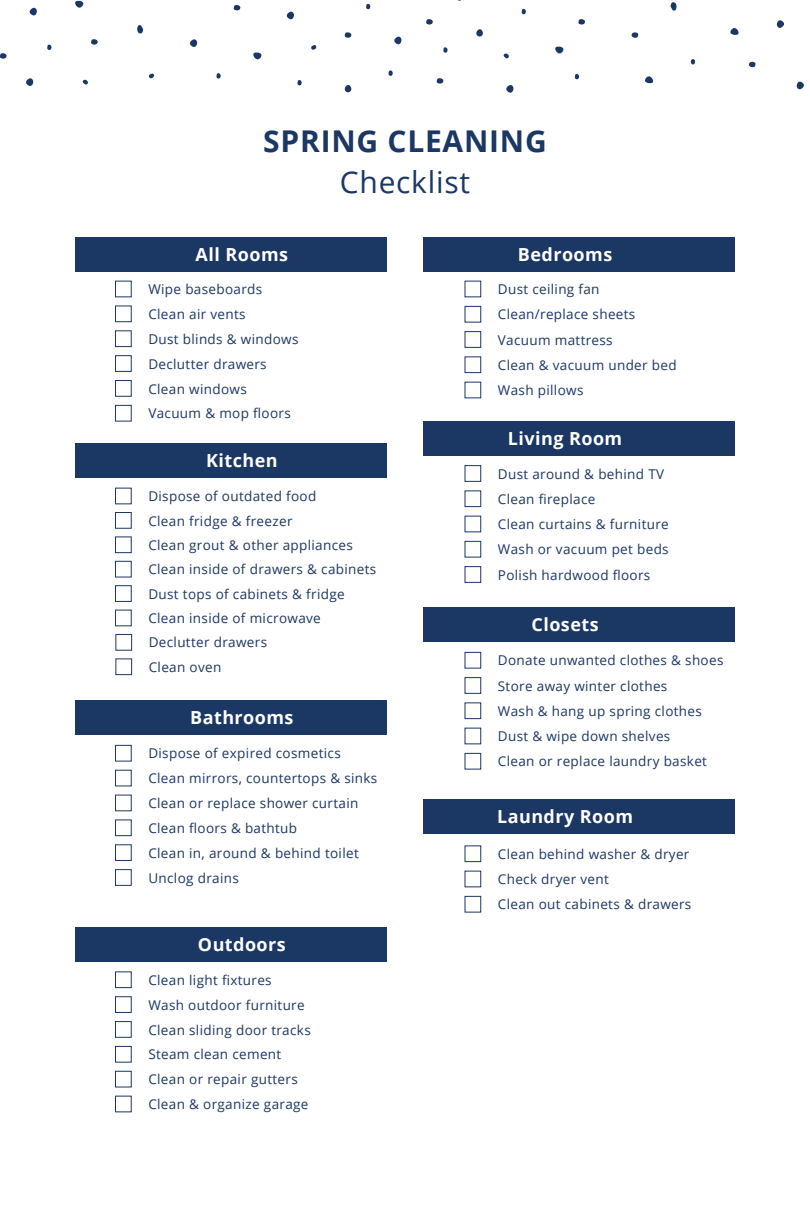
<style>
.page{position:relative;width:810px;height:1212px;background:#fff}
.page>*{position:absolute;margin:0;border:0;box-sizing:border-box;transform-origin:0 0}
.t1{font:700 30px "Open Sans";letter-spacing:.025em;color:#1b3764}
.t2{font:30px "Open Sans";letter-spacing:.025em;color:#1b3764}
.t3{font:700 18px "Open Sans";letter-spacing:.025em;color:#fff}
.t4{font:13.5px/24.8px "Open Sans";letter-spacing:.025em;color:#1b3764}
</style>
<div class="page">
<div style="left:75px;top:238px;width:311px;height:34px;background:#1b3764"></div>
<div style="left:424px;top:238px;width:311px;height:34px;background:#1b3764"></div>
<div style="left:75px;top:443px;width:311px;height:35px;background:#1b3764"></div>
<div style="left:424px;top:422px;width:311px;height:34px;background:#1b3764"></div>
<div style="left:75px;top:700px;width:311px;height:35px;background:#1b3764"></div>
<div style="left:424px;top:608px;width:311px;height:34px;background:#1b3764"></div>
<div style="left:75px;top:927px;width:311px;height:35px;background:#1b3764"></div>
<div style="left:424px;top:800px;width:311px;height:34px;background:#1b3764"></div>
<div style="left:115px;top:281px;width:17px;height:16px;border:1px solid #1b3764"></div>
<div style="left:115px;top:306px;width:17px;height:16px;border:1px solid #1b3764"></div>
<div style="left:115px;top:330px;width:17px;height:17px;border:1px solid #1b3764"></div>
<div style="left:115px;top:355px;width:17px;height:17px;border:1px solid #1b3764"></div>
<div style="left:115px;top:380px;width:17px;height:17px;border:1px solid #1b3764"></div>
<div style="left:115px;top:405px;width:17px;height:17px;border:1px solid #1b3764"></div>
<div style="left:115px;top:745px;width:17px;height:16px;border:1px solid #1b3764"></div>
<div style="left:115px;top:770px;width:17px;height:16px;border:1px solid #1b3764"></div>
<div style="left:115px;top:795px;width:17px;height:16px;border:1px solid #1b3764"></div>
<div style="left:115px;top:820px;width:17px;height:16px;border:1px solid #1b3764"></div>
<div style="left:115px;top:844px;width:17px;height:17px;border:1px solid #1b3764"></div>
<div style="left:115px;top:869px;width:17px;height:17px;border:1px solid #1b3764"></div>
<div style="left:115px;top:971px;width:17px;height:17px;border:1px solid #1b3764"></div>
<div style="left:115px;top:996px;width:17px;height:17px;border:1px solid #1b3764"></div>
<div style="left:115px;top:1021px;width:17px;height:17px;border:1px solid #1b3764"></div>
<div style="left:115px;top:1046px;width:17px;height:17px;border:1px solid #1b3764"></div>
<div style="left:115px;top:1071px;width:17px;height:16px;border:1px solid #1b3764"></div>
<div style="left:115px;top:1096px;width:17px;height:16px;border:1px solid #1b3764"></div>
<div style="left:115px;top:488px;width:17px;height:16px;border:1px solid #1b3764"></div>
<div style="left:115px;top:512px;width:17px;height:17px;border:1px solid #1b3764"></div>
<div style="left:115px;top:537px;width:17px;height:16px;border:1px solid #1b3764"></div>
<div style="left:115px;top:561px;width:17px;height:16px;border:1px solid #1b3764"></div>
<div style="left:115px;top:585px;width:17px;height:17px;border:1px solid #1b3764"></div>
<div style="left:115px;top:610px;width:17px;height:16px;border:1px solid #1b3764"></div>
<div style="left:116px;top:634px;width:16px;height:17px;border:1px solid #1b3764"></div>
<div style="left:116px;top:658px;width:16px;height:17px;border:1px solid #1b3764"></div>
<div style="left:465px;top:281px;width:16px;height:16px;border:1px solid #1b3764"></div>
<div style="left:465px;top:306px;width:16px;height:16px;border:1px solid #1b3764"></div>
<div style="left:465px;top:331px;width:16px;height:17px;border:1px solid #1b3764"></div>
<div style="left:465px;top:356px;width:16px;height:17px;border:1px solid #1b3764"></div>
<div style="left:465px;top:382px;width:16px;height:16px;border:1px solid #1b3764"></div>
<div style="left:465px;top:465px;width:16px;height:17px;border:1px solid #1b3764"></div>
<div style="left:465px;top:490px;width:16px;height:17px;border:1px solid #1b3764"></div>
<div style="left:465px;top:516px;width:16px;height:16px;border:1px solid #1b3764"></div>
<div style="left:465px;top:541px;width:16px;height:16px;border:1px solid #1b3764"></div>
<div style="left:465px;top:566px;width:16px;height:17px;border:1px solid #1b3764"></div>
<div style="left:465px;top:652px;width:16px;height:16px;border:1px solid #1b3764"></div>
<div style="left:465px;top:677px;width:16px;height:17px;border:1px solid #1b3764"></div>
<div style="left:465px;top:702px;width:16px;height:17px;border:1px solid #1b3764"></div>
<div style="left:465px;top:728px;width:16px;height:16px;border:1px solid #1b3764"></div>
<div style="left:465px;top:753px;width:16px;height:17px;border:1px solid #1b3764"></div>
<div style="left:465px;top:845px;width:16px;height:17px;border:1px solid #1b3764"></div>
<div style="left:465px;top:871px;width:16px;height:16px;border:1px solid #1b3764"></div>
<div style="left:465px;top:896px;width:16px;height:16px;border:1px solid #1b3764"></div>
<svg style="left:555px;top:46px;width:9px;height:8px"></svg>
<svg style="left:75px;top:1px;width:9px;height:7px"></svg>
<svg style="left:253px;top:52px;width:9px;height:8px"></svg>
<svg style="left:506px;top:85px;width:8px;height:8px"></svg>
<svg style="left:190px;top:39px;width:8px;height:8px"></svg>
<svg style="left:29px;top:8px;width:8px;height:8px"></svg>
<svg style="left:394px;top:36px;width:8px;height:9px"></svg>
<svg style="left:286px;top:12px;width:8px;height:8px"></svg>
<svg style="left:26px;top:78px;width:8px;height:8px"></svg>
<svg style="left:344px;top:32px;width:8px;height:6px"></svg>
<svg style="left:578px;top:19px;width:7px;height:6px"></svg>
<svg style="left:436px;top:78px;width:8px;height:6px"></svg>
<svg style="left:233px;top:5px;width:8px;height:6px"></svg>
<svg style="left:137px;top:25px;width:6px;height:9px"></svg>
<div style="left:345px;top:85px;width:6px;height:7px;background:#1b3764;border-radius:3px"></div>
<div style="left:476px;top:29px;width:7px;height:8px;background:#1b3764;border-radius:3px"></div>
<svg style="left:0;top:53px;width:7px;height:6px"></svg>
<svg style="left:426px;top:19px;width:7px;height:6px"></svg>
<svg style="left:91px;top:39px;width:7px;height:6px"></svg>
<svg style="left:82px;top:80px;width:6px;height:5px"></svg>
<svg style="left:149px;top:73px;width:5px;height:5px"></svg>
<svg style="left:297px;top:80px;width:5px;height:6px"></svg>
<svg style="left:311px;top:45px;width:6px;height:5px"></svg>
<svg style="left:366px;top:3px;width:4px;height:6px"></svg>
<svg style="left:47px;top:44px;width:5px;height:6px"></svg>
<svg style="left:503px;top:53px;width:6px;height:6px"></svg>
<svg style="left:574px;top:74px;width:5px;height:6px"></svg>
<svg style="left:443px;top:47px;width:5px;height:6px"></svg>
<svg style="left:388px;top:70px;width:5px;height:6px"></svg>
<svg style="left:216px;top:73px;width:5px;height:6px"></svg>
<svg style="left:521px;top:9px;width:5px;height:6px"></svg>
<svg style="left:645px;top:76px;width:8px;height:7px"></svg>
<svg style="left:730px;top:28px;width:9px;height:7px"></svg>
<svg style="left:776px;top:20px;width:8px;height:8px"></svg>
<svg style="left:796px;top:81px;width:8px;height:8px"></svg>
<svg style="left:671px;top:2px;width:6px;height:9px"></svg>
<svg style="left:749px;top:62px;width:7px;height:6px"></svg>
<svg style="left:631px;top:32px;width:8px;height:6px"></svg>
<svg style="left:691px;top:59px;width:4px;height:6px"></svg>
<h1 class="t1" style="left:263px;top:120px;width:285px">SPRING CLEANING</h1>
<h1 class="t2" style="left:340px;top:162px;width:132px">Checklist</h1>
<h2 class="t3" style="left:196px;top:242px;width:94px">All Rooms</h2>
<h2 class="t3" style="left:518px;top:242px;width:96px">Bedrooms</h2>
<p class="t4" style="left:148px;top:276px;width:152px">Wipe baseboards<br>Clean air vents<br>Dust blinds &amp; windows<br>Declutter drawers<br>Clean windows<br>Vacuum &amp; mop floors</p>
<h2 class="t3" style="left:206px;top:448px;width:73px">Kitchen</h2>
<p class="t4" style="left:148px;top:484px;width:229px;line-height:24.4px">Dispose of outdated food<br>Clean fridge &amp; freezer<br>Clean grout &amp; other appliances<br>Clean inside of drawers &amp; cabinets<br>Dust tops of cabinets &amp; fridge<br>Clean inside of microwave<br>Declutter drawers<br>Clean oven</p>
<h2 class="t3" style="left:190px;top:705px;width:105px">Bathrooms</h2>
<p class="t4" style="left:148px;top:741px;width:231px">Dispose of expired cosmetics<br>Clean mirrors, countertops &amp; sinks<br>Clean or replace shower curtain<br>Clean floors &amp; bathtub<br>Clean in, around &amp; behind toilet<br>Unclog drains</p>
<h2 class="t3" style="left:198px;top:931px;width:89px">Outdoors</h2>
<p class="t4" style="left:148px;top:967px;width:164px">Clean light fixtures<br>Wash outdoor furniture<br>Clean sliding door tracks<br>Steam clean cement<br>Clean or repair gutters<br>Clean &amp; organize garage</p>
<p class="t4" style="left:498px;top:276px;width:180px;line-height:25.3px">Dust ceiling fan<br>Clean/replace sheets<br>Vacuum mattress<br>Clean &amp; vacuum under bed<br>Wash pillows</p>
<h2 class="t3" style="left:508px;top:426px;width:116px">Living Room</h2>
<p class="t4" style="left:498px;top:461px;width:172px;line-height:25.3px">Dust around &amp; behind TV<br>Clean fireplace<br>Clean curtains &amp; furniture<br>Wash or vacuum pet beds<br>Polish hardwood floors</p>
<h2 class="t3" style="left:532px;top:612px;width:69px">Closets</h2>
<p class="t4" style="left:498px;top:647px;width:227px;line-height:25.3px">Donate unwanted clothes &amp; shoes<br>Store away winter clothes<br>Wash &amp; hang up spring clothes<br>Dust &amp; wipe down shelves<br>Clean or replace laundry basket</p>
<h2 class="t3" style="left:497px;top:804px;width:137px">Laundry Room</h2>
<p class="t4" style="left:498px;top:841px;width:195px;line-height:25.3px">Clean behind washer &amp; dryer<br>Check dryer vent<br>Clean out cabinets &amp; drawers</p>
</div>
